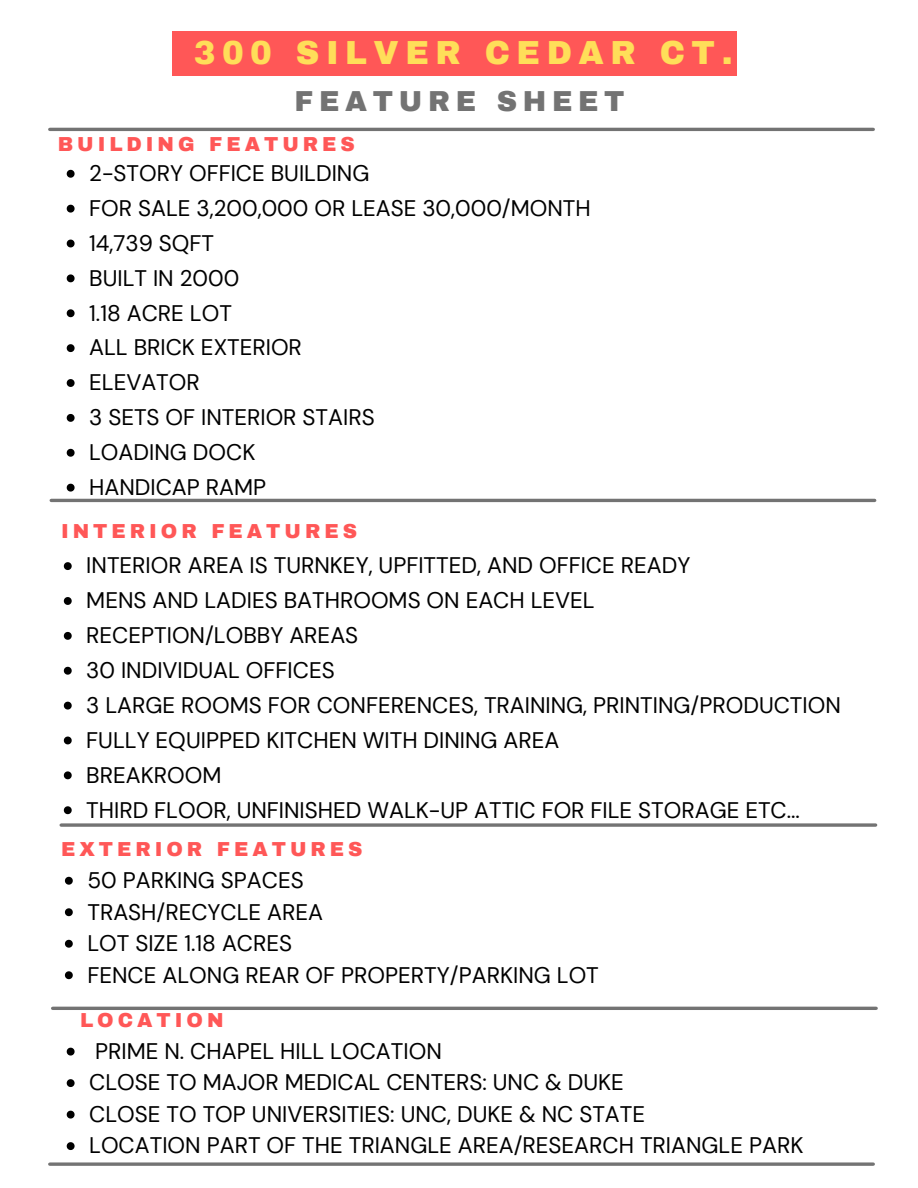
<style>
.page{position:relative;width:918px;height:1188px;background:#fff}
.page>*{position:absolute;margin:0;border:0;box-sizing:border-box;transform-origin:0 0}
.t1{font:900 32.55px "Archivo";letter-spacing:.2em;color:#ffde59}
.t2{font:900 28.2px "Archivo";letter-spacing:.2em;color:#737373}
.t3{font:22.5px/34.8px "DM Sans";color:#000}
.t4{font:900 19.8px "Archivo";letter-spacing:.2em;color:#ff5757}
</style>
<div class="page">
<hr style="left:50px;top:128px;width:823px;height:3px;background:#737373">
<hr style="left:51px;top:499px;width:824px;height:3px;background:#737373">
<svg style="left:61px;top:823px;width:815px;height:4px;background:#888"></svg>
<hr style="left:53px;top:1007px;width:823px;height:3px;background:#737373">
<svg style="left:50px;top:1162px;width:823px;height:4px;background:#888"></svg>
<div style="left:172px;top:31px;width:564px;height:45px;background:#ff5757"></div>
<svg style="left:64px;top:562px;width:8px;height:8px"></svg>
<svg style="left:64px;top:597px;width:8px;height:8px"></svg>
<svg style="left:64px;top:632px;width:8px;height:8px"></svg>
<svg style="left:64px;top:667px;width:8px;height:8px"></svg>
<svg style="left:64px;top:702px;width:8px;height:8px"></svg>
<svg style="left:64px;top:737px;width:8px;height:7px"></svg>
<svg style="left:64px;top:771px;width:8px;height:8px"></svg>
<svg style="left:64px;top:806px;width:8px;height:8px"></svg>
<svg style="left:65px;top:877px;width:8px;height:8px"></svg>
<svg style="left:65px;top:908px;width:8px;height:8px"></svg>
<svg style="left:65px;top:940px;width:8px;height:8px"></svg>
<svg style="left:65px;top:971px;width:8px;height:8px"></svg>
<svg style="left:67px;top:1048px;width:8px;height:8px"></svg>
<svg style="left:67px;top:1079px;width:8px;height:8px"></svg>
<svg style="left:67px;top:1111px;width:8px;height:8px"></svg>
<svg style="left:67px;top:1142px;width:8px;height:8px"></svg>
<svg style="left:67px;top:170px;width:8px;height:8px"></svg>
<svg style="left:67px;top:205px;width:8px;height:8px"></svg>
<svg style="left:67px;top:240px;width:8px;height:7px"></svg>
<svg style="left:67px;top:274px;width:8px;height:8px"></svg>
<svg style="left:67px;top:309px;width:8px;height:8px"></svg>
<svg style="left:67px;top:344px;width:8px;height:8px"></svg>
<svg style="left:67px;top:379px;width:8px;height:8px"></svg>
<svg style="left:67px;top:414px;width:8px;height:8px"></svg>
<svg style="left:67px;top:449px;width:8px;height:8px"></svg>
<svg style="left:67px;top:484px;width:8px;height:8px"></svg>
<h1 class="t1" style="left:194px;top:35px;width:540px">300 SILVER CEDAR CT.</h1>
<p class="t2" style="left:295px;top:86px;width:331px">FEATURE SHEET</p>
<p class="t4" style="left:58px;top:134px;width:299px">BUILDING FEATURES</p>
<p class="t3" style="left:89px;top:156px;width:503px">2-STORY OFFICE BUILDING<br>FOR SALE 3,200,000 OR LEASE 30,000/MONTH<br>14,739 SQFT<br>BUILT IN 2000<br>1.18 ACRE LOT<br>ALL BRICK EXTERIOR<br>ELEVATOR<br>3 SETS OF INTERIOR STAIRS<br>LOADING DOCK<br>HANDICAP RAMP</p>
<p class="t4" style="left:61px;top:521px;width:297px">INTERIOR FEATURES</p>
<p class="t3" style="left:86px;top:548px;width:756px">INTERIOR AREA IS TURNKEY, UPFITTED, AND OFFICE READY<br>MENS AND LADIES BATHROOMS ON EACH LEVEL<br>RECEPTION/LOBBY AREAS<br>30 INDIVIDUAL OFFICES<br>3 LARGE ROOMS FOR CONFERENCES, TRAINING, PRINTING/PRODUCTION FULLY EQUIPPED KITCHEN WITH DINING AREA<br>BREAKROOM<br>THIRD FLOOR, UNFINISHED WALK-UP ATTIC FOR FILE STORAGE ETC...</p>
<p class="t4" style="left:61px;top:839px;width:303px">EXTERIOR FEATURES</p>
<p class="t3" style="left:87px;top:865px;width:513px;line-height:31.5px">50 PARKING SPACES<br>TRASH/RECYCLE AREA<br>LOT SIZE 1.18 ACRES<br>FENCE ALONG REAR OF PROPERTY/PARKING LOT</p>
<p class="t4" style="left:80px;top:1010px;width:145px">LOCATION</p>
<p class="t3" style="left:89px;top:1035px;width:716px;line-height:31.5px">PRIME N. CHAPEL HILL LOCATION<br>CLOSE TO MAJOR MEDICAL CENTERS: UNC &amp; DUKE<br>CLOSE TO TOP UNIVERSITIES: UNC, DUKE &amp; NC STATE<br>LOCATION PART OF THE TRIANGLE AREA/RESEARCH TRIANGLE PARK</p>
</div>
